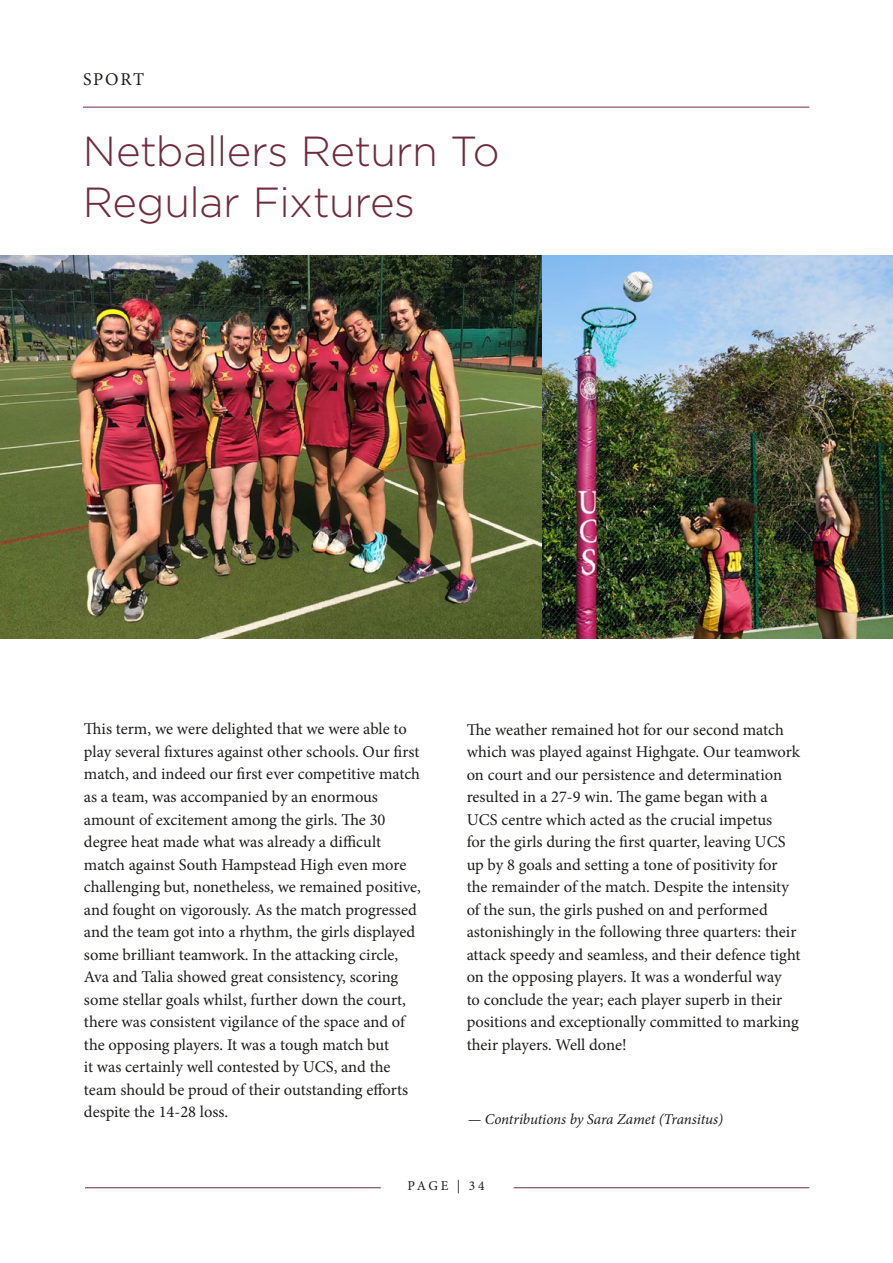
<style>
.page{position:relative;width:893px;height:1263px;background:#fff}
.page>*{position:absolute;margin:0;border:0;box-sizing:border-box;transform-origin:0 0}
.t1{font:300 42px/51px "Gotham";letter-spacing:-.01em;color:#6f2c3e}
.t2{font:18px "Minion Pro";letter-spacing:.09em;color:#1d1d1b}
.t3{font:16.5px/22.5px "Minion Pro";letter-spacing:-.005em;color:#1d1d1b}
.t4{font:italic 15px "Minion Pro";letter-spacing:-.01em;color:#1d1d1b}
.t5{font:13.5px "Minion Pro";letter-spacing:.18em;color:#1d1d1b}
</style>
<div class="page">
<hr style="left:514px;top:1187px;width:295px;height:1px;background:#6f2c3e">
<hr style="left:85px;top:1187px;width:296px;height:1px;background:#6f2c3e">
<hr style="left:83px;top:107px;width:726px;height:1px;background:#6f2c3e">
<img style="left:0;top:256px;width:542px;height:382px">
<img style="left:542px;top:256px;width:351px;height:382px">
<p class="t2" style="left:83px;top:68px;width:63px">SPORT</p>
<h1 class="t1" style="left:83px;top:125px;width:418px">Netballers Return To<br>Regular Fixtures</h1>
<p class="t3" style="left:84px;top:718px;width:338px">This term, we were delighted that we were able to play several fixtures against other schools. Our first match, and indeed our first ever competitive match as a team, was accompanied by an enormous amount of excitement among the girls. The 30 degree heat made what was already a difficult match against South Hampstead High even more challenging but, nonetheless, we remained positive, and fought on vigorously. As the match progressed and the team got into a rhythm, the girls displayed some brilliant teamwork. In the attacking circle, Ava and Talia showed great consistency, scoring some stellar goals whilst, further down the court, there was consistent vigilance of the space and of the opposing players. It was a tough match but<br>it was certainly well contested by UCS, and the team should be proud of their outstanding efforts despite the 14-28 loss.</p>
<p class="t3" style="left:467px;top:718px;width:335px">The weather remained hot for our second match which was played against Highgate. Our teamwork on court and our persistence and determination resulted in a 27-9 win. The game began with a UCS centre which acted as the crucial impetus<br>for the girls during the first quarter, leaving UCS up by 8 goals and setting a tone of positivity for the remainder of the match. Despite the intensity of the sun, the girls pushed on and performed astonishingly in the following three quarters: their attack speedy and seamless, and their defence tight on the opposing players. It was a wonderful way<br>to conclude the year; each player superb in their positions and exceptionally committed to marking their players. Well done!</p>
<p class="t4" style="left:468px;top:1108px;width:257px">— Contributions by Sara Zamet (Transitus)</p>
<p class="t5" style="left:407px;top:1177px;width:79px">PAGE | 34</p>
</div>
